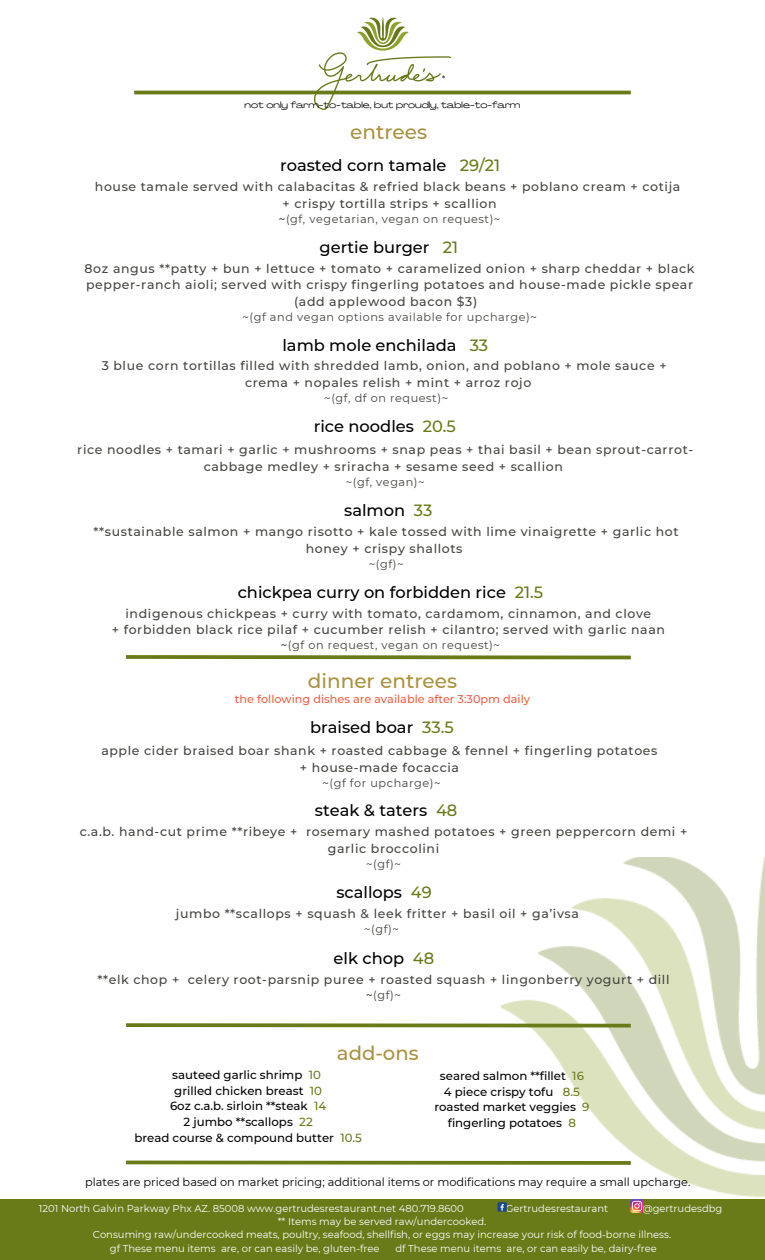
<style>
.page{position:relative;width:765px;height:1260px;background:#fff}
.page>*{position:absolute;margin:0;border:0;box-sizing:border-box;transform-origin:0 0}
.t1{font:500 20px "Montserrat";color:#a9913f}
.t2{font:500 19.62px "Montserrat";color:#a9913f}
.t3{font:500 16.25px "Montserrat";color:#000}
.t4{font:500 12.5px/16.9px "Montserrat";letter-spacing:.05em;color:#444440;text-align:center}
.t5{font:500 11.75px/15.6px "Montserrat";color:#000;text-align:center}
.t6{font:11.38px "Montserrat";color:#000}
.t7{font:11.25px "Montserrat";letter-spacing:.05em;color:#444440}
.t8{font:500 11.25px "Montserrat";color:#ee6046}
.t9{font:10px "Montserrat";color:#fff}
.t10{font:8.88px "Agrandir Grand";color:#000}
.s1{color:#697a19}
.s2{font-weight:500}
</style>
<div class="page">
<hr style="left:134px;top:91px;width:497px;height:3px;background:#697a19">
<div style="left:0;top:1199px;width:765px;height:61px;background:#697a19"></div>
<img style="left:497px;top:857px;width:268px;height:355px">
<img style="left:314px;top:17px;width:136px;height:93px">
<svg style="left:126px;top:655px;width:505px;height:5px;background:#8e9a52"></svg>
<svg style="left:126px;top:1021px;width:509px;height:8px"></svg>
<svg style="left:126px;top:1159px;width:509px;height:8px"></svg>
<h2 class="t10" style="left:245px;top:101px;width:277px">not only farm-to-table, but proudly, table-to-farm</h2>
<h4 class="t1" style="left:350px;top:120px;width:78px">entrees</h4>
<h4 class="t3" style="left:280px;top:156px;width:221px">roasted corn tamale <span class="s1">29/21</span></h4>
<h2 class="t4" style="left:95px;top:178px;width:587px">house tamale served with calabacitas &amp; refried black beans + poblano cream + cotija + crispy tortilla strips + scallion</h2>
<h2 class="t7" style="left:279px;top:212px;width:223px"><span class="s2">~</span>(gf, vegetarian, vegan on request)~</h2>
<h2 class="t3" style="left:320px;top:237px;width:140px">gertie burger <span class="s1">21</span></h2>
<h4 class="t4" style="left:85px;top:260px;width:612px">8oz angus **patty + bun + lettuce + tomato + caramelized onion + sharp cheddar + black</h4>
<h4 class="t4" style="left:86px;top:277px;width:609px">pepper-ranch aioli; served with crispy fingerling potatoes and house-made pickle spear</h4>
<h4 class="t4" style="left:294px;top:293px;width:185px">(add applewood bacon $3)</h4>
<h4 class="t7" style="left:243px;top:310px;width:296px">~(gf and vegan options available for upcharge)~</h4>
<h2 class="t3" style="left:282px;top:335px;width:207px">lamb mole enchilada <span class="s1">33</span></h2>
<h4 class="t4" style="left:245px;top:357px;width:423px;text-align:left;text-indent:-143px">3 blue corn tortillas filled with shredded lamb, onion, and poblano + mole sauce + crema + nopales relish + mint + arroz rojo</h4>
<h4 class="t7" style="left:324px;top:391px;width:125px">~(gf, df on request)~</h4>
<h2 class="t3" style="left:314px;top:417px;width:144px">rice noodles <span class="s1">20.5</span></h2>
<h4 class="t4" style="left:77px;top:442px;width:617px">rice noodles + tamari + garlic + mushrooms + snap peas + thai basil + bean sprout-carrot&shy;cabbage medley + sriracha + sesame seed + scallion</h4>
<h4 class="t7" style="left:346px;top:475px;width:80px">~(gf, vegan)~</h4>
<h2 class="t3" style="left:344px;top:501px;width:90px">salmon <span class="s1">33</span></h2>
<h4 class="t4" style="left:94px;top:523px;width:587px">**sustainable salmon + mango risotto + kale tossed with lime vinaigrette + garlic hot honey + crispy shallots</h4>
<h4 class="t7" style="left:369px;top:557px;width:36px">~(gf)~</h4>
<h1 class="t3" style="left:238px;top:582px;width:307px">chickpea curry on forbidden rice <span class="s1">21.5</span></h1>
<h3 class="t4" style="left:112px;top:605px;width:555px">indigenous chickpeas + curry with tomato, cardamom, cinnamon, and clove<br>+ forbidden black rice pilaf + cucumber relish + cilantro; served with garlic naan</h3>
<h3 class="t7" style="left:281px;top:639px;width:221px"><span class="s2">~</span>(gf on request, vegan on request)~</h3>
<h4 class="t1" style="left:308px;top:669px;width:151px">dinner entrees</h4>
<h5 class="t8" style="left:235px;top:692px;width:297px">the following dishes are available after 3:30pm daily</h5>
<h4 class="t3" style="left:310px;top:717px;width:145px">braised boar <span class="s1">33.5</span></h4>
<h2 class="t4" style="left:101px;top:742px;width:558px">apple cider braised boar shank + roasted cabbage &amp; fennel + fingerling potatoes + house-made focaccia</h2>
<h2 class="t7" style="left:322px;top:776px;width:120px">~(gf for upcharge)~</h2>
<h4 class="t3" style="left:315px;top:800px;width:144px">steak &amp; taters <span class="s1">48</span></h4>
<h2 class="t4" style="left:80px;top:823px;width:609px">c.a.b. hand-cut prime **ribeye + rosemary mashed potatoes + green peppercorn demi + garlic broccolini</h2>
<h2 class="t7" style="left:366px;top:857px;width:36px">~(gf)~</h2>
<h4 class="t3" style="left:336px;top:882px;width:97px">scallops <span class="s1">49</span></h4>
<h2 class="t4" style="left:176px;top:906px;width:405px">jumbo **scallops + squash &amp; leek fritter + basil oil + ga’ivsa</h2>
<h2 class="t7" style="left:364px;top:923px;width:36px">~(gf)~</h2>
<h4 class="t3" style="left:334px;top:948px;width:102px">elk chop <span class="s1">48</span></h4>
<p class="t4" style="left:97px;top:971px;width:574px">**elk chop + celery root-parsnip puree + roasted squash + lingonberry yogurt + dill</p>
<p class="t7" style="left:366px;top:988px;width:36px"><span class="s2">~</span>(gf)~</p>
<h1 class="t2" style="left:337px;top:1041px;width:83px">add-ons</h1>
<h3 class="t5" style="left:134px;top:1067px;width:229px">sauteed garlic shrimp <span class="s1">10<br></span>grilled chicken breast <span class="s1">10<br></span>6oz c.a.b. sirloin **steak <span class="s1">14<br></span>2 jumbo **scallops <span class="s1">22<br></span>bread course &amp; compound butter <span class="s1">10.5</span></h3>
<h3 class="t5" style="left:434px;top:1068px;width:157px">seared salmon **fillet <span class="s1">16<br></span>4 piece crispy tofu <span class="s1">8.5 </span>roasted market veggies <span class="s1">9 </span>fingerling potatoes <span class="s1">8</span></h3>
<p class="t6" style="left:85px;top:1175px;width:607px">plates are priced based on market pricing; additional items or modifications may require a small upcharge.</p>
<p class="t9" style="left:39px;top:1203px;width:426px">1201 North Galvin Parkway Phx AZ. 85008 www.gertrudesrestaurant.net 480.719.8600</p>
<p class="t9" style="left:506px;top:1203px;width:104px">Gertrudesrestaurant</p>
<p class="t9" style="left:642px;top:1203px;width:82px">@gertrudesdbg</p>
<p class="t9" style="left:278px;top:1216px;width:210px">** Items may be served raw/undercooked.</p>
<p class="t9" style="left:93px;top:1229px;width:580px">Consuming raw/undercooked meats, poultry, seafood, shellfish, or eggs may increase your risk of food-borne illness.</p>
<p class="t9" style="left:110px;top:1242px;width:271px">gf These menu items are, or can easily be, gluten-free</p>
<p class="t9" style="left:395px;top:1242px;width:263px">df These menu items are, or can easily be, dairy-free</p>
</div>
